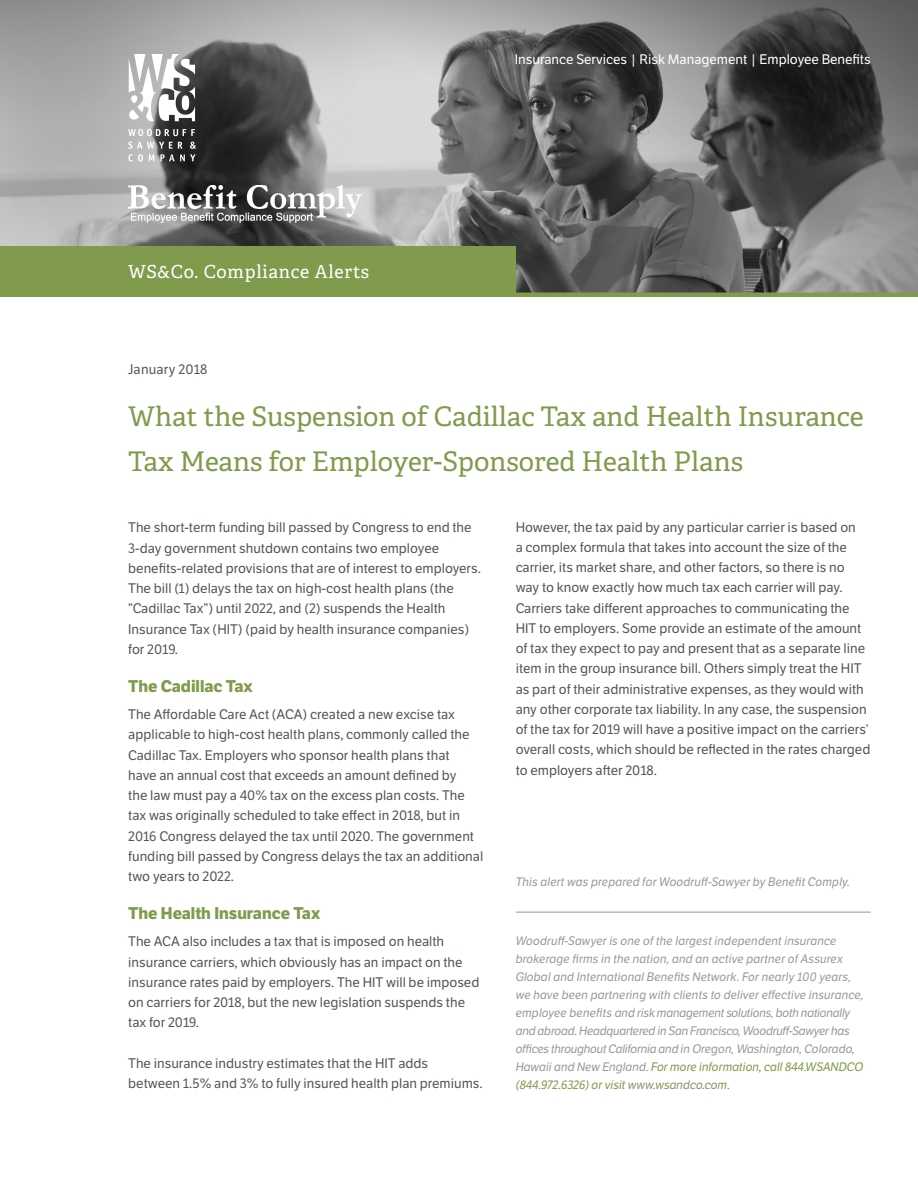
<style>
.page{position:relative;width:918px;height:1188px;background:#fff}
.page>*{position:absolute;margin:0;border:0;box-sizing:border-box;transform-origin:0 0}
.t1{font:27px/45px "Adelle";color:#809b4c}
.t2{font:18px "Adelle";letter-spacing:.04em;color:#fff}
.t3{font:700 16.5px "LFT Etica";color:#809b4c}
.Body_after_H2{font:13.5px/20.2px "LFT Etica";color:#54575a}
.Body{font:13.5px/20.2px "LFT Etica";color:#54575a}
.t4{font:13.5px "LFT Etica";color:#fff}
.Date{font:13.5px "LFT Etica";letter-spacing:.015em;color:#54575a}
.Footnote{font:italic 12px/18px "LFT Etica";letter-spacing:-.005em;color:#99989b}
.Sidebar_Body{font:italic 12px "LFT Etica";letter-spacing:.005em;color:#99989b}
.s1{color:#809b4c}
.s2{color:#819a63}
</style>
<div class="page">
<img style="left:0;top:0;width:918px;height:292px">
<svg style="left:128px;top:129px;width:67px;height:7px"></svg>
<svg style="left:128px;top:142px;width:68px;height:19px"></svg>
<svg style="left:129px;top:54px;width:66px;height:67px"></svg>
<div style="left:0;top:292px;width:918px;height:5px;background:#809b4c"></div>
<div style="left:0;top:246px;width:516px;height:51px;background:#809b4c"></div>
<img style="left:128px;top:186px;width:234px;height:36px">
<hr style="left:516px;top:912px;width:355px;height:1px;background:#99989b">
<h2 class="t2" style="left:128px;top:261px;width:242px">WS&amp;Co. Compliance Alerts</h2>
<p class="t4" style="left:515px;top:51px;width:357px">Insurance Services | Risk Management | Employee Benefits</p>
<p class="Date" style="left:128px;top:362px;width:81px">January 2018</p>
<h1 class="t1" style="left:128px;top:394px;width:737px">What the Suspension of Cadillac Tax and Health Insurance<br>Tax Means for Employer-Sponsored Health Plans</h1>
<p class="Body_after_H2" style="left:128px;top:518px;width:354px">The short-term funding bill passed by Congress to end the 3-day government shutdown contains two employee benefits-related provisions that are of interest to employers.<br>The bill (1) delays the tax on high-cost health plans (the “Cadillac Tax”) until 2022, and (2) suspends the Health Insurance Tax (HIT) (paid by health insurance companies) for 2019.</p>
<h2 class="t3" style="left:128px;top:676px;width:126px">The Cadillac Tax</h2>
<p class="Body_after_H2" style="left:128px;top:705px;width:357px">The Affordable Care Act (ACA) created a new excise tax applicable to high-cost health plans, commonly called the Cadillac Tax. Employers who sponsor health plans that<br>have an annual cost that exceeds an amount defined by<br>the law must pay a 40% tax on the excess plan costs. The tax was originally scheduled to take effect in 2018, but in 2016 Congress delayed the tax until 2020. The government funding bill passed by Congress delays the tax an additional two years to 2022.</p>
<h2 class="t3" style="left:128px;top:903px;width:193px">The Health Insurance Tax</h2>
<p class="Body_after_H2" style="left:128px;top:932px;width:353px">The ACA also includes a tax that is imposed on health insurance carriers, which obviously has an impact on the insurance rates paid by employers. The HIT will be imposed on carriers for 2018, but the new legislation suspends the tax for 2019.</p>
<p class="Body" style="left:128px;top:1053px;width:356px">The insurance industry estimates that the HIT adds between 1.5% and 3% to fully insured health plan premiums.</p>
<p class="Body" style="left:516px;top:517px;width:356px">However, the tax paid by any particular carrier is based on<br>a complex formula that takes into account the size of the carrier, its market share, and other factors, so there is no way to know exactly how much tax each carrier will pay.<br>Carriers take different approaches to communicating the HIT to employers. Some provide an estimate of the amount of tax they expect to pay and present that as a separate line item in the group insurance bill. Others simply treat the HIT as part of their administrative expenses, as they would with any other corporate tax liability. In any case, the suspension of the tax for 2019 will have a positive impact on the carriers’ overall costs, which should be reflected in the rates charged to employers after 2018.</p>
<p class="Sidebar_Body" style="left:516px;top:875px;width:336px">This alert was prepared for Woodruff-Sawyer by Benefit Comply.</p>
<p class="Footnote" style="left:516px;top:932px;width:350px">Woodruff-Sawyer is one of the largest independent insurance brokerage firms in the nation, and an active partner of Assurex Global and International Benefits Network. For nearly 100 years, we have been partnering with clients to deliver effective insurance, employee benefits and risk management solutions, both nationally and abroad. Headquartered in San Francisco, Woodruff-Sawyer has offices throughout California and in Oregon, Washington, Colorado, Hawaii and New England. <span class="s1">For more information, call 844.WSANDCO (844.972.6326) or visit</span> <span class="s2">www.wsandco.com</span><span class="s1">.</span></p>
</div>
